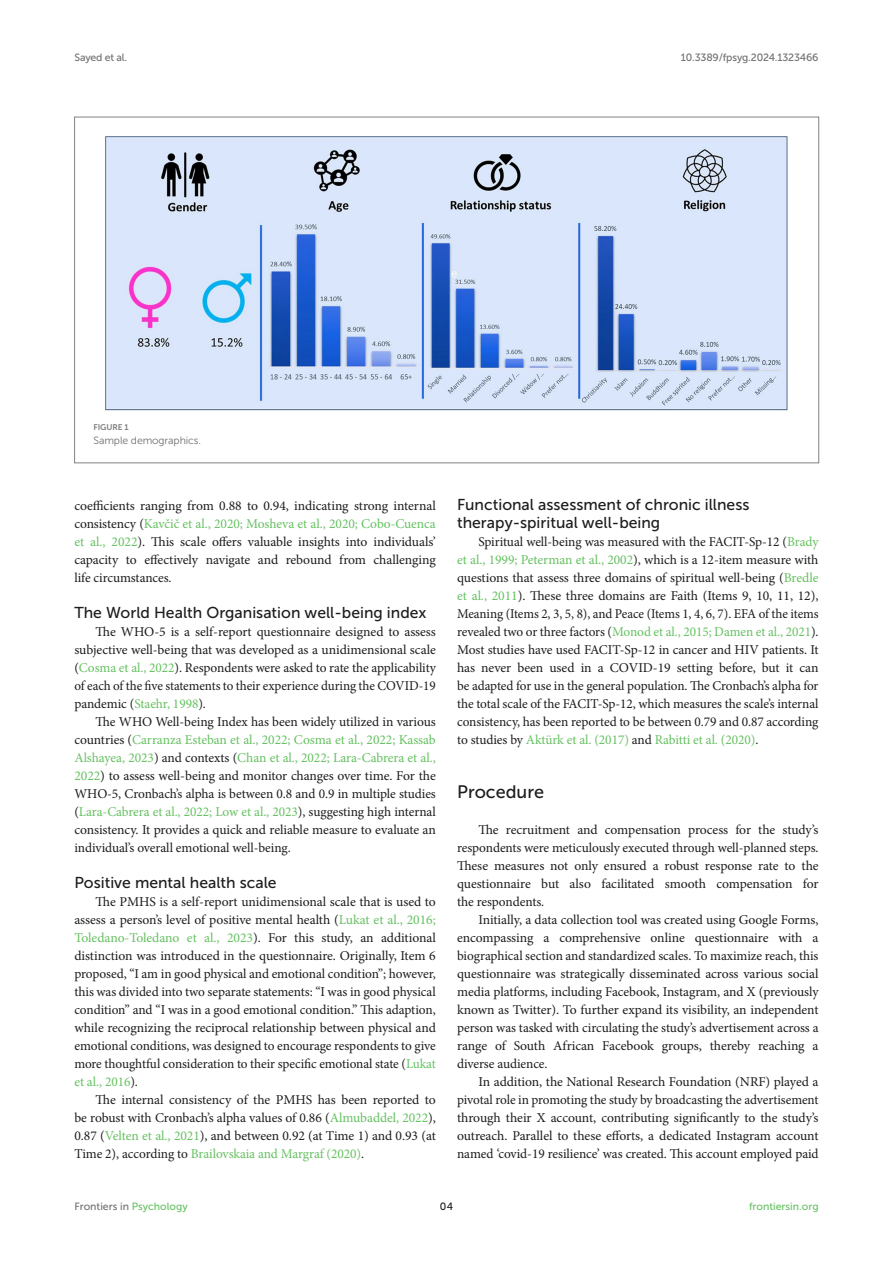
<style>
.page{position:relative;width:893px;height:1263px;background:#fff}
.page>*{position:absolute;margin:0;border:0;box-sizing:border-box;transform-origin:0 0}
.HEAD_2{font:18px "Museo Sans 500";color:#1b1c1b}
.HEAD_3{font:15.75px/18px "Museo Sans 500";color:#1b1c1b}
.TEXT_FLUSH{font:13.5px/18px "Minion Pro";letter-spacing:-.005em;color:#1b1c1b;text-align:justify}
.TEXT{font:13.5px/18px "Minion Pro";letter-spacing:-.005em;color:#1b1c1b;text-align:justify}
.t1{font:10.5px "Museo Sans 500";letter-spacing:-.015em;color:#706f70}
.FIG_LEG{font:10.5px "Museo Sans 300";letter-spacing:-.01em;color:#706f70}
.t2{font:10.5px "Museo Sans 500";color:#65c161}
.t3{font:10.5px "Museo Sans 500";color:#1b1c1b}
.FIG_HD{font:8.25px "Museo Sans 700";letter-spacing:-.01em;color:#7e7f7f}
.s1{color:#65c161}
</style>
<div class="page">
<img style="left:105px;top:136px;width:683px;height:275px">
<p class="t1" style="left:74px;top:51px;width:54px">Sayed et al.</p>
<p class="t1" style="left:681px;top:51px;width:139px">10.3389/fpsyg.2024.1323466</p>
<p class="FIG_HD" style="left:94px;top:423px;width:37px">FIGURE 1</p>
<p class="FIG_LEG" style="left:94px;top:435px;width:109px">Sample demographics.</p>
<p class="TEXT" style="left:74px;top:497px;width:363px">coefficients ranging from 0.88 to 0.94, indicating strong internal consistency (<span class="s1">Kavčič et al., 2020; Mosheva et al., 2020; Cobo-Cuenca et al., 2022</span>). This scale offers valuable insights into individuals’ capacity to effectively navigate and rebound from challenging life circumstances.</p>
<p class="HEAD_3" style="left:74px;top:604px;width:354px">The World Health Organisation well-being index</p>
<p class="TEXT_FLUSH" style="left:74px;top:623px;width:363px;text-indent:21px">The WHO-5 is a self-report questionnaire designed to assess subjective well-being that was developed as a unidimensional scale (<span class="s1">Cosma et al., 2022</span>). Respondents were asked to rate the applicability of each of the five statements to their experience during the COVID-19 pandemic (<span class="s1">Staehr, 1998</span>).</p>
<p class="TEXT" style="left:74px;top:713px;width:363px;text-indent:21px">The WHO Well-being Index has been widely utilized in various countries (<span class="s1">Carranza Esteban et al., 2022; Cosma et al., 2022; Kassab Alshayea, 2023</span>) and contexts (<span class="s1">Chan et al., 2022; Lara-Cabrera et al., 2022</span>) to assess well-being and monitor changes over time. For the WHO-5, Cronbach’s alpha is between 0.8 and 0.9 in multiple studies (<span class="s1">Lara-Cabrera et al., 2022; Low et al., 2023</span>), suggesting high internal consistency. It provides a quick and reliable measure to evaluate an individual’s overall emotional well-being.</p>
<p class="HEAD_3" style="left:74px;top:874px;width:204px">Positive mental health scale</p>
<p class="TEXT_FLUSH" style="left:74px;top:893px;width:363px;text-indent:21px">The PMHS is a self-report unidimensional scale that is used to assess a person’s level of positive mental health (<span class="s1">Lukat et al., 2016; Toledano-Toledano et al., 2023</span>). For this study, an additional distinction was introduced in the questionnaire. Originally, Item 6 proposed, “I am in good physical and emotional condition”; however, this was divided into two separate statements: “I was in good physical condition” and “I was in a good emotional condition.” This adaption, while recognizing the reciprocal relationship between physical and emotional conditions, was designed to encourage respondents to give more thoughtful consideration to their specific emotional state (<span class="s1">Lukat et al., 2016</span>).</p>
<p class="TEXT" style="left:74px;top:1091px;width:363px;text-indent:21px">The internal consistency of the PMHS has been reported to be robust with Cronbach’s alpha values of 0.86 (<span class="s1">Almubaddel, 2022</span>), 0.87 (<span class="s1">Velten et al., 2021</span>), and between 0.92 (at Time 1) and 0.93 (at Time 2), according to <span class="s1">Brailovskaia and Margraf (2020)</span>.</p>
<p class="HEAD_3" style="left:457px;top:496px;width:294px">Functional assessment of chronic illness therapy-spiritual well-being</p>
<p class="TEXT_FLUSH" style="left:457px;top:533px;width:363px;text-indent:21px">Spiritual well-being was measured with the FACIT-Sp-12 (<span class="s1">Brady et al., 1999; Peterman et al., 2002</span>), which is a 12-item measure with questions that assess three domains of spiritual well-being (<span class="s1">Bredle et al., 2011</span>). These three domains are Faith (Items 9, 10, 11, 12), Meaning (Items 2, 3, 5, 8), and Peace (Items 1, 4, 6, 7). EFA of the items revealed two or three factors (<span class="s1">Monod et al., 2015; Damen et al., 2021</span>).<br>Most studies have used FACIT-Sp-12 in cancer and HIV patients. It has never been used in a COVID-19 setting before, but it can be adapted for use in the general population. The Cronbach’s alpha for the total scale of the FACIT-Sp-12, which measures the scale’s internal consistency, has been reported to be between 0.79 and 0.87 according to studies by <span class="s1">Aktürk et al. (2017)</span> and <span class="s1">Rabitti et al. (2020)</span>.</p>
<p class="HEAD_2" style="left:457px;top:782px;width:88px">Procedure</p>
<p class="TEXT_FLUSH" style="left:457px;top:821px;width:363px;text-indent:21px">The recruitment and compensation process for the study’s respondents were meticulously executed through well-planned steps.<br>These measures not only ensured a robust response rate to the questionnaire but also facilitated smooth compensation for the respondents.</p>
<p class="TEXT" style="left:457px;top:911px;width:363px;text-indent:21px">Initially, a data collection tool was created using Google Forms, encompassing a comprehensive online questionnaire with a biographical section and standardized scales. To maximize reach, this questionnaire was strategically disseminated across various social media platforms, including Facebook, Instagram, and X (previously known as Twitter). To further expand its visibility, an independent person was tasked with circulating the study’s advertisement across a range of South African Facebook groups, thereby reaching a diverse audience.</p>
<p class="TEXT" style="left:457px;top:1073px;width:363px;text-indent:21px">In addition, the National Research Foundation (NRF) played a pivotal role in promoting the study by broadcasting the advertisement through their X account, contributing significantly to the study’s outreach. Parallel to these efforts, a dedicated Instagram account named ‘covid-19 resilience’ was created. This account employed paid</p>
<p class="t1" style="left:74px;top:1200px;width:115px">Frontiers in <span class="s1">Psychology</span></p>
<p class="t3" style="left:440px;top:1200px;width:15px">04</p>
<p class="t2" style="left:749px;top:1200px;width:71px">frontiersin.org</p>
</div>
